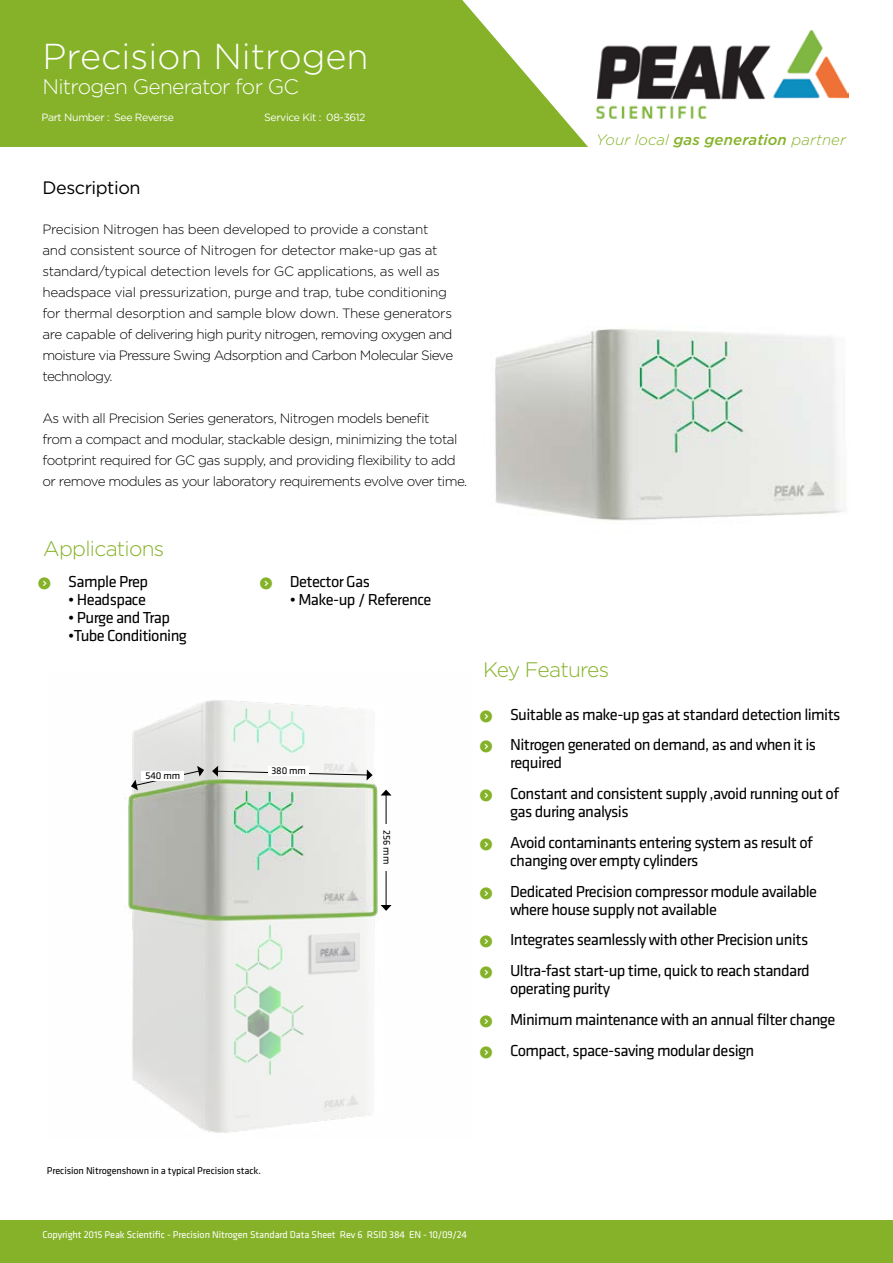
<style>
.page{position:relative;width:893px;height:1263px;background:#fff}
.page>*{position:absolute;margin:0;border:0;box-sizing:border-box;transform-origin:0 0}
.t1{font:300 36px "Gotham";color:#fff}
.t2{font:300 21px "Gotham";letter-spacing:-.035em;color:#85b228}
.t3{font:300 21px "Gotham";letter-spacing:-.035em;color:#fff}
.t4{font:18px "Gotham";letter-spacing:-.025em;color:#000}
.t5{font:16.5px/30.8px "Klavika";letter-spacing:-.035em;color:#000}
.t6{font:italic 300 15px "Gotham";color:#85b228}
.t7{font:300 13.5px/21px "Gotham";letter-spacing:-.04em;color:#000}
.t8{font:10.5px "Gotham";letter-spacing:-.035em;color:#fff}
.t9{font:10.2px "Klavika";letter-spacing:-.01em;color:#fff}
.t10{font:10.2px "Klavika";letter-spacing:-.01em;color:#000}
.s1{font-weight:500}
</style>
<div class="page">
<svg style="left:0;top:0;width:588px;height:147px;background:#8fb83b"></svg>
<img style="left:596px;top:31px;width:253px;height:88px">
<div style="left:0;top:1220px;width:893px;height:43px;background:#85b228"></div>
<img style="left:495px;top:329px;width:350px;height:192px">
<img style="left:124px;top:700px;width:268px;height:433px">
<svg style="left:212px;top:766px;width:161px;height:14px"></svg>
<hr style="left:386px;top:795px;width:1px;height:111px;background:#000">
<svg style="left:381px;top:790px;width:11px;height:5px"></svg>
<svg style="left:381px;top:905px;width:11px;height:6px"></svg>
<svg style="left:131px;top:766px;width:73px;height:24px"></svg>
<div style="left:381px;top:824px;width:10px;height:46px;background:#fff"></div>
<div style="left:268px;top:766px;width:41px;height:10px;background:#fff"></div>
<div style="left:141px;top:771px;width:43px;height:9px;background:#fff"></div>
<h1 class="t1" style="left:43px;top:33px;width:328px">Precision Nitrogen</h1>
<h2 class="t3" style="left:43px;top:73px;width:258px">Nitrogen Generator for GC</h2>
<p class="t8" style="left:42px;top:111px;width:134px">Part Number : See Reverse</p>
<p class="t8" style="left:264px;top:111px;width:59px">Service Kit :</p>
<p class="t8" style="left:326px;top:111px;width:41px">08-3612</p>
<h3 class="t4" style="left:43px;top:176px;width:100px">Description</h3>
<p class="t7" style="left:43px;top:218px;width:412px">Precision Nitrogen has been developed to provide a constant and consistent source of Nitrogen for detector make-up gas at standard/typical detection levels for GC applications, as well as headspace vial pressurization, purge and trap, tube conditioning for thermal desorption and sample blow down. These generators are capable of delivering high purity nitrogen, removing oxygen and moisture via Pressure Swing Adsorption and Carbon Molecular Sieve technology.</p>
<p class="t7" style="left:43px;top:407px;width:426px">As with all Precision Series generators, Nitrogen models benefit<br>from a compact and modular, stackable design, minimizing the total footprint required for GC gas supply, and providing flexibility to add or remove modules as your laboratory requirements evolve over time.</p>
<p class="t6" style="left:596px;top:130px;width:251px">Your local <span class="s1">gas generation</span> partner</p>
<h2 class="t2" style="left:43px;top:535px;width:123px">Applications</h2>
<p class="t5" style="left:68px;top:566px;width:81px">Sample Prep</p>
<p class="t5" style="left:68px;top:584px;width:79px">• Headspace</p>
<p class="t5" style="left:68px;top:602px;width:103px">• Purge and Trap</p>
<p class="t5" style="left:68px;top:620px;width:120px">•Tube Conditioning</p>
<p class="t10" style="left:145px;top:768px;width:36px">540 mm</p>
<p class="t5" style="left:290px;top:566px;width:82px">Detector Gas</p>
<p class="t5" style="left:290px;top:584px;width:143px">• Make-up / Reference</p>
<p class="t10" style="left:271px;top:764px;width:36px">380 mm</p>
<p class="t10" style="left:394px;top:830px;width:35px;rotate:90deg">256 mm</p>
<h2 class="t2" style="left:483px;top:657px;width:128px">Key Features</h2>
<p class="t5" style="left:510px;top:698px;width:332px">Suitable as make-up gas at standard detection limits<br>Nitrogen generated on demand, as and when it is</p>
<p class="t5" style="left:510px;top:747px;width:331px">required<br>Constant and consistent supply ,avoid running out of</p>
<p class="t5" style="left:510px;top:796px;width:304px">gas during analysis<br>Avoid contaminants entering system as result of</p>
<p class="t5" style="left:510px;top:844px;width:309px">changing over empty cylinders<br>Dedicated Precision compressor module available</p>
<p class="t5" style="left:510px;top:893px;width:301px">where house supply not available<br>Integrates seamlessly with other Precision units<br>Ultra-fast start-up time, quick to reach standard</p>
<p class="t5" style="left:510px;top:973px;width:327px">operating purity<br>Minimum maintenance with an annual filter change<br>Compact, space-saving modular design</p>
<p class="t10" style="left:47px;top:1164px;width:216px">Precision Nitrogenshown in a typical Precision stack.</p>
<p class="t9" style="left:43px;top:1228px;width:426px">Copyright 2015 Peak Scientific - Precision Nitrogen Standard Data Sheet Rev 6 RSID 384 EN - 10/09/24</p>
</div>
